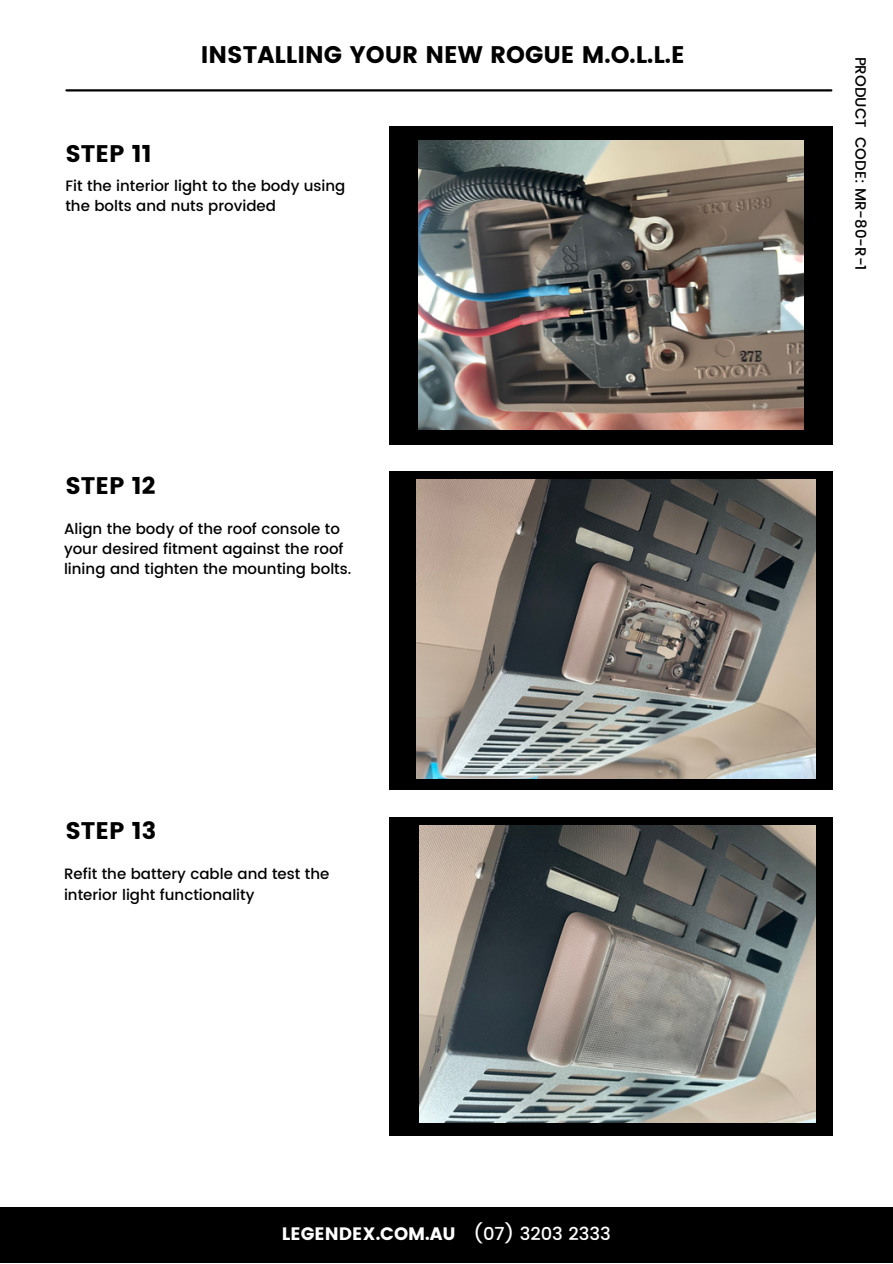
<style>
.page{position:relative;width:893px;height:1264px;background:#fff}
.page>*{position:absolute;margin:0;border:0;box-sizing:border-box;transform-origin:0 0}
.t1{font:24px "Poppins";color:#000}
.t2{font:18px "Poppins";color:#fff}
.t3{font:500 15px/20.2px "Poppins";color:#000}
.s1{font-weight:500}
</style>
<div class="page">
<div style="left:389px;top:126px;width:443px;height:318px;background:#000"></div>
<div style="left:389px;top:472px;width:443px;height:318px;background:#000"></div>
<div style="left:389px;top:817px;width:443px;height:318px;background:#000"></div>
<div style="left:0;top:1207px;width:892px;height:55px;background:#000"></div>
<hr style="left:66px;top:89px;width:765px;height:2px;background:#000">
<img style="left:418px;top:140px;width:385px;height:289px">
<img style="left:416px;top:480px;width:399px;height:299px">
<img style="left:419px;top:825px;width:396px;height:297px">
<h1 class="t1" style="left:65px;top:139px;width:88px">STEP 11</h1>
<h1 class="t1" style="left:201px;top:41px;width:485px">INSTALLING YOUR NEW ROGUE M.O.L.L.E</h1>
<p class="t3" style="left:65px;top:176px;width:281px">Fit the interior light to the body using the bolts and nuts provided</p>
<h1 class="t1" style="left:65px;top:471px;width:92px">STEP 12</h1>
<p class="t3" style="left:64px;top:518px;width:289px">Align the body of the roof console to your desired fitment against the roof lining and tighten the mounting bolts.</p>
<h1 class="t1" style="left:65px;top:816px;width:92px">STEP 13</h1>
<p class="t3" style="left:64px;top:864px;width:267px">Refit the battery cable and test the interior light functionality</p>
<p class="t2" style="left:282px;top:1223px;width:330px">LEGENDEX.COM.AU <span class="s1">(07) 3203 2333</span></p>
<p class="t3" style="left:870px;top:57px;width:215px;rotate:90deg">PRODUCT CODE: MR-80-R-1</p>
</div>
